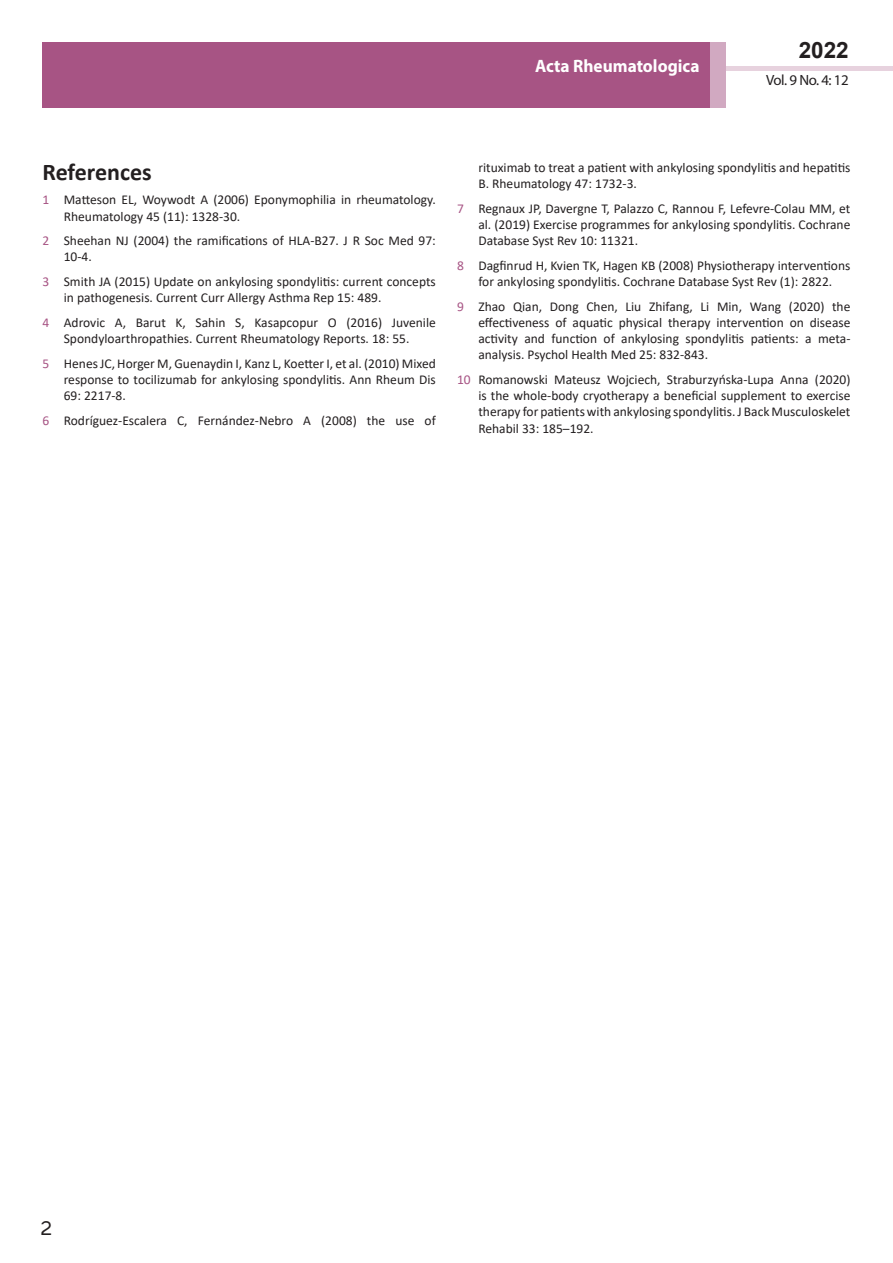
<style>
.page{position:relative;width:893px;height:1263px;background:#fff}
.page>*{position:absolute;margin:0;border:0;box-sizing:border-box;transform-origin:0 0}
.t1{font:25.5px "Tunga";color:#231f20}
.t2{font:700 24px "Calibri";color:#231f20}
.t3{font:700 22.5px "Arial";color:#231f20}
.t4{font:700 18px "Myriad Pro";color:#fff;scale:.96 1}
.t5{font:14.85px "Myriad Pro";letter-spacing:-.03em;color:#231f20}
.t6{font:13.5px/16.2px "Calibri";color:#231f20}
.s1{color:#a75484}
</style>
<div class="page">
<div style="left:722px;top:66px;width:171px;height:5px;background:#e7d2de"></div>
<div style="left:43px;top:42px;width:682px;height:66px;background:#a75484"></div>
<div style="left:710px;top:42px;width:15px;height:66px;background:#d1a9c1"></div>
<h3 class="t4" style="left:535px;top:54px;width:173px">Acta Rheumatologica</h3>
<h3 class="t3" style="left:799px;top:35px;width:52px">2022</h3>
<p class="t5" style="left:766px;top:71px;width:84px">Vol. 9 No. 4: 12</p>
<h2 class="t2" style="left:43px;top:155px;width:111px">References</h2>
<p class="t6" style="left:64px;top:191px;width:374px;text-indent:-21px"><span class="s1">1</span> Matteson EL, Woywodt A (2006) Eponymophilia in rheumatology.<br>Rheumatology 45 (11): 1328-30.</p>
<p class="t6" style="left:64px;top:232px;width:374px;text-indent:-21px"><span class="s1">2</span> Sheehan NJ (2004) the ramifications of HLA-B27. J R Soc Med 97:<br>10-4.</p>
<p class="t6" style="left:64px;top:273px;width:374px;text-indent:-21px"><span class="s1">3</span> Smith JA (2015) Update on ankylosing spondylitis: current concepts in pathogenesis. Current Curr Allergy Asthma Rep 15: 489.</p>
<p class="t6" style="left:43px;top:314px;width:395px;text-align:center"><span class="s1">4</span> Adrovic A, Barut K, Sahin S, Kasapcopur O (2016) Juvenile<br>Spondyloarthropathies. Current Rheumatology Reports. 18: 55.</p>
<p class="t6" style="left:64px;top:355px;width:374px;text-align:justify;text-indent:-21px"><span class="s1">5</span> Henes JC, Horger M, Guenaydin I, Kanz L, Koetter I, et al. (2010) Mixed response to tocilizumab for ankylosing spondylitis. Ann Rheum Dis 69: 2217-8.</p>
<p class="t6" style="left:43px;top:412px;width:395px"><span class="s1">6</span> Rodríguez-Escalera C, Fernández-Nebro A (2008) the use of</p>
<p class="t6" style="left:478px;top:159px;width:374px">rituximab to treat a patient with ankylosing spondylitis and hepatitis<br>B. Rheumatology 47: 1732-3.</p>
<p class="t6" style="left:478px;top:200px;width:374px;text-align:justify;text-indent:-21px"><span class="s1">7</span> Regnaux JP, Davergne T, Palazzo C, Rannou F, Lefevre-Colau MM, et al. (2019) Exercise programmes for ankylosing spondylitis. Cochrane Database Syst Rev 10: 11321.</p>
<p class="t6" style="left:457px;top:257px;width:395px;text-align:center"><span class="s1">8</span> Dagfinrud H, Kvien TK, Hagen KB (2008) Physiotherapy interventions for ankylosing spondylitis. Cochrane Database Syst Rev (1): 2822.</p>
<p class="t6" style="left:478px;top:298px;width:374px;text-align:justify;text-indent:-21px"><span class="s1">9</span> Zhao Qian, Dong Chen, Liu Zhifang, Li Min, Wang (2020) the effectiveness of aquatic physical therapy intervention on disease activity and function of ankylosing spondylitis patients: a meta&shy;analysis. Psychol Health Med 25: 832-843.</p>
<p class="t6" style="left:478px;top:371px;width:374px;text-align:justify;text-indent:-21px"><span class="s1">10</span> Romanowski Mateusz Wojciech, Straburzyńska-Lupa Anna (2020) is the whole-body cryotherapy a beneficial supplement to exercise therapy for patients with ankylosing spondylitis. J Back Musculoskelet Rehabil 33: 185–192.</p>
<h1 class="t1" style="left:41px;top:1211px;width:13px">2</h1>
</div>
